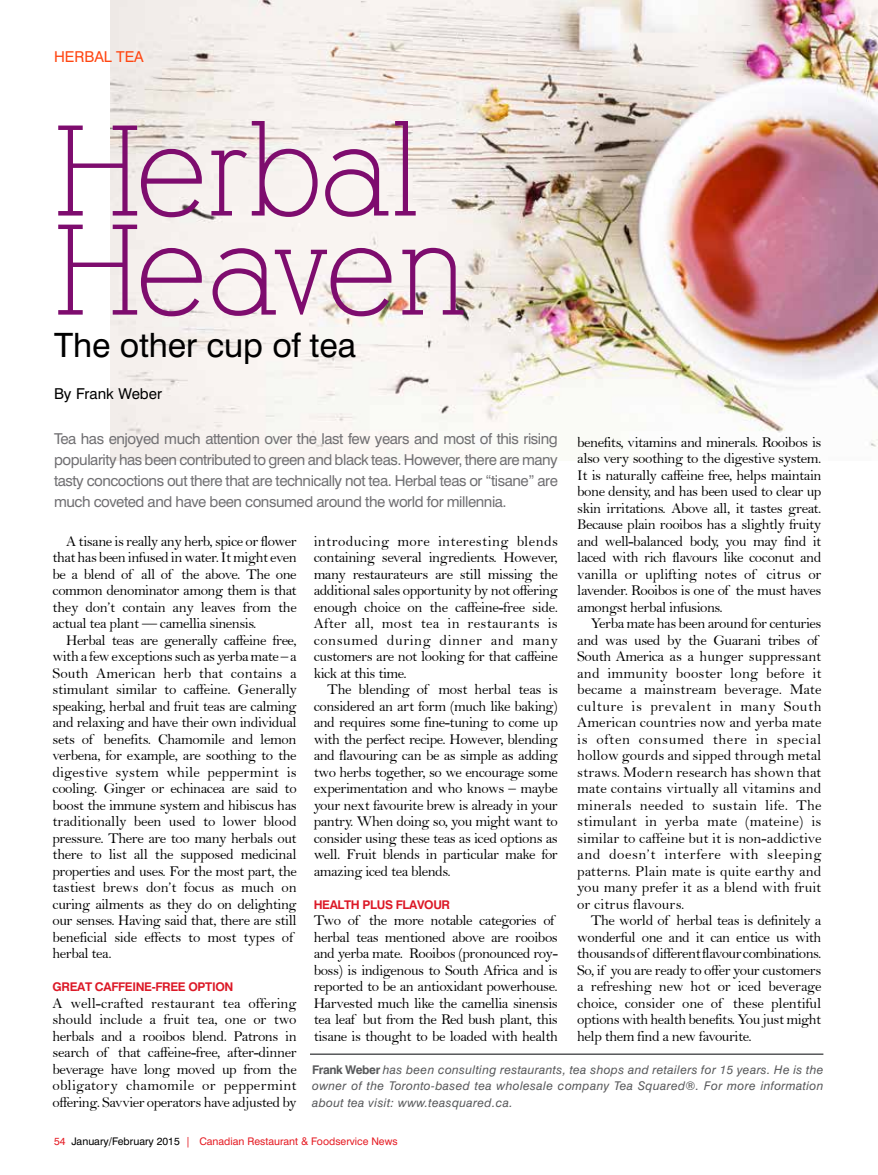
<style>
.page{position:relative;width:878px;height:1175px;background:#fff}
.page>*{position:absolute;margin:0;border:0;box-sizing:border-box;transform-origin:0 0}
.t1{font:126px/99px "Alexandria";letter-spacing:-.015em;color:#7e0c6e}
.t2{font:33.6px "Swiss 721 BT";color:#000}
.t3{font:15px/16.5px "Bell";letter-spacing:-.03em;color:#000;text-align:justify}
.t4{font:15px/16.5px "Bell";color:#000}
.t5{font:15px/21px "Swiss 721 BT";letter-spacing:-.03em;color:#717073;text-align:justify}
.t6{font:15px "Swiss 721 BT";color:#000}
.t7{font:15px "Swiss 721 BT";color:#ff4612}
.t8{font:italic 12px/16.5px "Swiss 721 BT";letter-spacing:.03em;color:#58595b;text-align:justify}
.t9{font:700 12px "Swiss 721 BT";letter-spacing:-.03em;color:#dc1927}
.t10{font:10.5px "Swiss 721 BT";color:#e51b23}
.s1{font-weight:700;font-style:normal}
.s2{color:#000}
.s3{color:#e31f27}
</style>
<div class="page">
<img style="left:111px;top:0;width:767px;height:461px">
<hr style="left:310px;top:1053px;width:513px;height:2px;background:#58595b">
<p class="t7" style="left:54px;top:48px;width:91px">HERBAL TEA</p>
<h1 class="t1" style="left:54px;top:122px;width:415px">Herbal<br>Heaven</h1>
<h2 class="t2" style="left:54px;top:325px;width:303px">The other cup of tea</h2>
<p class="t6" style="left:54px;top:384px;width:109px">By Frank Weber</p>
<p class="t5" style="left:54px;top:428px;width:505px">Tea has enjoyed much attention over the last few years and most of this rising popularity has been contributed to green and black teas. However, there are many tasty concoctions out there that are technically not tea. Herbal teas or “tisane” are much coveted and have been consumed around the world for millennia.</p>
<p class="t3" style="left:577px;top:433px;width:246px">benefits, vitamins and minerals. Rooibos is also very soothing to the digestive system.<br>It is naturally caffeine free, helps maintain bone density, and has been used to clear up skin irritations. Above all, it tastes great.<br>Because plain rooibos has a slightly fruity and well-balanced body, you may find it laced with rich flavours like coconut and vanilla or uplifting notes of citrus or lavender. Rooibos is one of the must haves amongst herbal infusions.</p>
<p class="t4" style="left:577px;top:615px;width:246px;text-indent:14px">Yerba mate has been around for centuries and was used by the Guarani tribes of South America as a hunger suppressant and immunity booster long before it became a mainstream beverage. Mate culture is prevalent in many South American countries now and yerba mate is often consumed there in special hollow gourds and sipped through metal straws. Modern research has shown that mate contains virtually all vitamins and minerals needed to sustain life. The stimulant in yerba mate (mateine) is similar to caffeine but it is non-addictive and doesn’t interfere with sleeping patterns. Plain mate is quite earthy and you many prefer it as a blend with fruit or citrus flavours.</p>
<p class="t3" style="left:577px;top:912px;width:246px;text-indent:14px">The world of herbal teas is definitely a wonderful one and it can entice us with thousands of different flavour combinations.<br>So, if you are ready to offer your customers a refreshing new hot or iced beverage choice, consider one of these plentiful options with health benefits. You just might help them find a new favourite.</p>
<p class="t3" style="left:314px;top:532px;width:246px">introducing more interesting blends containing several ingredients. However, many restaurateurs are still missing the additional sales opportunity by not offering enough choice on the caffeine-free side.<br>After all, most tea in restaurants is consumed during dinner and many customers are not looking for that caffeine kick at this time.</p>
<p class="t3" style="left:314px;top:681px;width:246px;text-indent:14px">The blending of most herbal teas is considered an art form (much like baking) and requires some fine-tuning to come up with the perfect recipe. However, blending and flavouring can be as simple as adding two herbs together, so we encourage some experimentation and who knows – maybe your next favourite brew is already in your pantry. When doing so, you might want to consider using these teas as iced options as well. Fruit blends in particular make for amazing iced tea blends.</p>
<p class="t9" style="left:314px;top:897px;width:138px">HEALTH PLUS FLAVOUR</p>
<p class="t3" style="left:314px;top:912px;width:246px;text-align:left">Two of the more notable categories of herbal teas mentioned above are rooibos and yerba mate. Rooibos (pronounced roy&shy;boss) is indigenous to South Africa and is reported to be an antioxidant powerhouse.<br>Harvested much like the camellia sinensis tea leaf but from the Red bush plant, this tisane is thought to be loaded with health</p>
<p class="t8" style="left:312px;top:1061px;width:513px"><span class="s1">Frank Weber</span> has been consulting restaurants, tea shops and retailers for 15 years. He is the owner of the Toronto-based tea wholesale company Tea Squared®. For more information about tea visit: www.teasquared.ca.</p>
<p class="t10" style="left:54px;top:1134px;width:345px">54 <span class="s2">January/February 2015</span> <span class="s3">|</span> Canadian Restaurant &amp; Foodservice News</p>
<p class="t3" style="left:53px;top:532px;width:246px;text-indent:14px">A tisane is really any herb, spice or flower that has been infused in water. It might even be a blend of all of the above. The one common denominator among them is that they don’t contain any leaves from the actual tea plant — camellia sinensis.</p>
<p class="t3" style="left:53px;top:631px;width:246px;text-align:left;text-indent:14px">Herbal teas are generally caffeine free, with a few exceptions such as yerba mate – a South American herb that contains a stimulant similar to caffeine. Generally speaking, herbal and fruit teas are calming and relaxing and have their own individual sets of benefits. Chamomile and lemon verbena, for example, are soothing to the digestive system while peppermint is cooling. Ginger or echinacea are said to boost the immune system and hibiscus has traditionally been used to lower blood pressure. There are too many herbals out there to list all the supposed medicinal properties and uses. For the most part, the tastiest brews don’t focus as much on curing ailments as they do on delighting our senses. Having said that, there are still beneficial side effects to most types of herbal tea.</p>
<p class="t9" style="left:52px;top:979px;width:182px">GREAT CAFFEINE-FREE OPTION</p>
<p class="t3" style="left:52px;top:994px;width:246px">A well-crafted restaurant tea offering should include a fruit tea, one or two herbals and a rooibos blend. Patrons in search of that caffeine-free, after-dinner beverage have long moved up from the obligatory chamomile or peppermint offering. Savvier operators have adjusted by</p>
</div>
